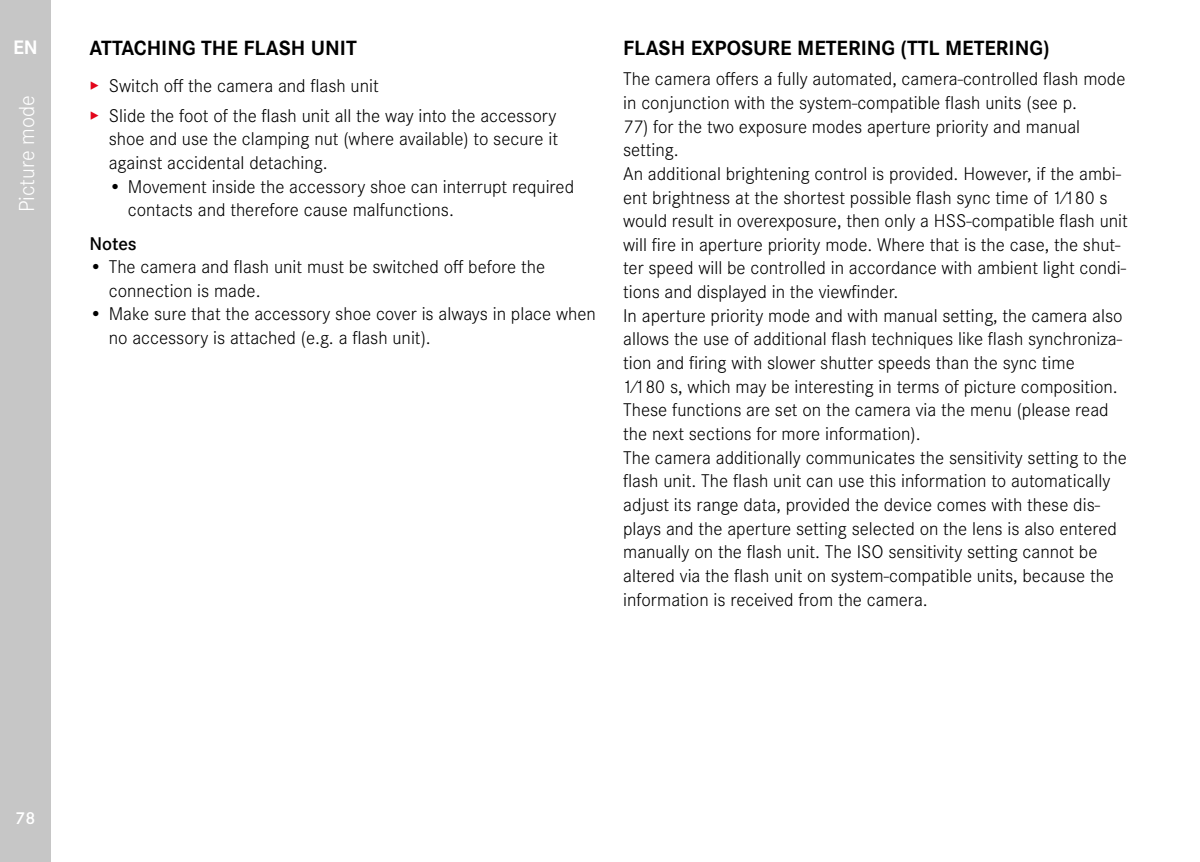
<style>
.page{position:relative;width:1200px;height:862px;background:#fff}
.page>*{position:absolute;margin:0;border:0;box-sizing:border-box;transform-origin:0 0}
.t1{font:300 22.5px "Corporate S";color:#fff}
.Heading____Heading_0{font:700 21.38px "Corporate S";color:#000}
.t2{font:700 20.25px "Corporate S";color:#fff}
.Body_Text{font:300 19.12px/23.6px "Corporate S";color:#000}
.Heading____Note_Head{font:600 19.12px "Corporate S";letter-spacing:-.005em;color:#000}
.t3{font:600 18px "Corporate S";color:#fff}
.s1{color:#e3051b}
</style>
<div class="page">
<div style="left:0;top:0;width:51px;height:861px;background:#c6c6c6"></div>
<p class="t2" style="left:13px;top:32px;width:26px">EN</p>
<p class="t1" style="left:11px;top:212px;width:119px;rotate:-90deg">Picture mode</p>
<p class="Heading____Heading_0" style="left:90px;top:31px;width:269px">ATTACHING THE FLASH UNIT</p>
<p class="Body_Text" style="left:90px;top:72px;width:291px"><span class="s1">▸</span> Switch off the camera and flash unit</p>
<p class="Body_Text" style="left:109px;top:102px;width:451px;text-align:justify;text-indent:-19px"><span class="s1">▸</span> Slide the foot of the flash unit all the way into the accessory shoe and use the clamping nut (where available) to secure it against accidental detaching.</p>
<p class="Body_Text" style="left:128px;top:173px;width:447px;text-indent:-19px">• Movement inside the accessory shoe can interrupt required contacts and therefore cause malfunctions.</p>
<p class="Heading____Note_Head" style="left:90px;top:229px;width:49px">Notes</p>
<p class="Body_Text" style="left:109px;top:254px;width:438px;text-indent:-19px">• The camera and flash unit must be switched off before the connection is made.</p>
<p class="Body_Text" style="left:109px;top:301px;width:488px;text-indent:-19px">• Make sure that the accessory shoe cover is always in place when no accessory is attached (e.g. a flash unit).</p>
<p class="Heading____Heading_0" style="left:623px;top:31px;width:428px">FLASH EXPOSURE METERING (TTL METERING)</p>
<p class="Body_Text" style="left:623px;top:66px;width:503px">The camera offers a fully automated, camera-controlled flash mode in conjunction with the system-compatible flash units (see p.</p>
<p class="Body_Text" style="left:623px;top:113px;width:458px">77) for the two exposure modes aperture priority and manual setting.</p>
<p class="Body_Text" style="left:623px;top:160px;width:506px">An additional brightening control is provided. However, if the ambi&shy;ent brightness at the shortest possible flash sync time of 1⁄180 s would result in overexposure, then only a HSS-compatible flash unit will fire in aperture priority mode. Where that is the case, the shut&shy;ter speed will be controlled in accordance with ambient light condi&shy;tions and displayed in the viewfinder.</p>
<p class="Body_Text" style="left:623px;top:302px;width:501px">In aperture priority mode and with manual setting, the camera also allows the use of additional flash techniques like flash synchroniza&shy;tion and firing with slower shutter speeds than the sync time<br>1⁄180 s, which may be interesting in terms of picture composition.<br>These functions are set on the camera via the menu (please read the next sections for more information).</p>
<p class="Body_Text" style="left:623px;top:444px;width:505px">The camera additionally communicates the sensitivity setting to the flash unit. The flash unit can use this information to automatically adjust its range data, provided the device comes with these dis&shy;plays and the aperture setting selected on the lens is also entered manually on the flash unit. The ISO sensitivity setting cannot be altered via the flash unit on system-compatible units, because the information is received from the camera.</p>
<p class="t3" style="left:16px;top:803px;width:21px">78</p>
</div>
